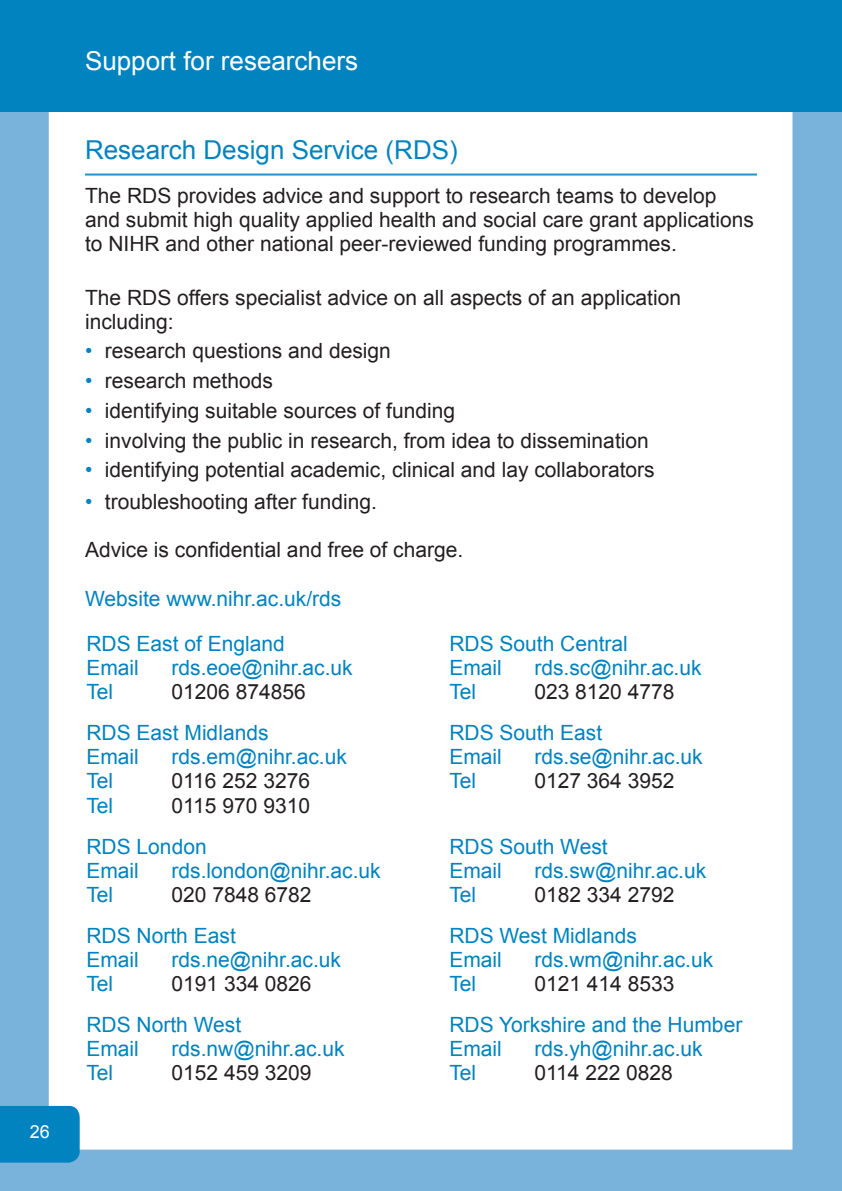
<style>
.page{position:relative;width:842px;height:1191px;background:#79b2da}
.page>*{position:absolute;margin:0;border:0;box-sizing:border-box;transform-origin:0 0}
.t1{font:26px "Arial";color:#0083bf}
.t2{font:26px "Arial";color:#fff}
.t3{font:21px/24px "Arial";color:#231f20}
.t4{font:21px/24px "Arial";color:#0083bf}
.t5{font:18px "Arial";color:#fff}
.s1{color:#0083bf}
</style>
<div class="page">
<div style="left:49px;top:78px;width:743px;height:1071px;background:#fff"></div>
<div style="left:0;top:0;width:842px;height:112px;background:#0083bf"></div>
<hr style="left:85px;top:173px;width:672px;height:2px;background:#2093ca">
<div style="left:0;top:1106px;width:80px;height:56px;background:#0083bf"></div>
<p class="t5" style="left:30px;top:1120px;width:22px">26</p>
<p class="t2" style="left:85px;top:44px;width:275px">Support for researchers</p>
<p class="t1" style="left:85px;top:133px;width:374px">Research Design Service (RDS)</p>
<p class="t3" style="left:85px;top:184px;width:670px">The RDS provides advice and support to research teams to develop and submit high quality applied health and social care grant applications to NIHR and other national peer-reviewed funding programmes.</p>
<p class="t3" style="left:85px;top:286px;width:598px">The RDS offers specialist advice on all aspects of an application including:</p>
<p class="t3" style="left:85px;top:339px;width:307px"><span class="s1">•</span> research questions and design</p>
<p class="t3" style="left:85px;top:369px;width:189px"><span class="s1">•</span> research methods</p>
<p class="t3" style="left:85px;top:399px;width:372px"><span class="s1">•</span> identifying suitable sources of funding</p>
<p class="t3" style="left:85px;top:428px;width:565px"><span class="s1">•</span> involving the public in research, from idea to dissemination</p>
<p class="t3" style="left:85px;top:458px;width:571px"><span class="s1">•</span> identifying potential academic, clinical and lay collaborators</p>
<p class="t3" style="left:85px;top:490px;width:293px"><span class="s1">•</span> troubleshooting after funding.</p>
<p class="t3" style="left:85px;top:538px;width:380px">Advice is confidential and free of charge.</p>
<p class="t4" style="left:85px;top:586px;width:258px">Website www.nihr.ac.uk/rds</p>
<p class="t4" style="left:86px;top:632px;width:200px">RDS East of England<br>Email</p>
<p class="t4" style="left:171px;top:656px;width:183px">rds.eoe@nihr.ac.uk</p>
<p class="t4" style="left:449px;top:632px;width:180px">RDS South Central<br>Email</p>
<p class="t4" style="left:534px;top:656px;width:169px">rds.sc@nihr.ac.uk</p>
<p class="t4" style="left:86px;top:680px;width:28px">Tel</p>
<p class="t3" style="left:171px;top:680px;width:136px">01206 874856</p>
<p class="t4" style="left:86px;top:721px;width:184px">RDS East Midlands<br>Email</p>
<p class="t4" style="left:171px;top:745px;width:177px">rds.em@nihr.ac.uk</p>
<p class="t4" style="left:449px;top:680px;width:28px">Tel</p>
<p class="t3" style="left:534px;top:680px;width:142px">023 8120 4778</p>
<p class="t4" style="left:449px;top:721px;width:154px">RDS South East<br>Email</p>
<p class="t4" style="left:534px;top:745px;width:170px">rds.se@nihr.ac.uk</p>
<p class="t4" style="left:86px;top:769px;width:28px">Tel</p>
<p class="t3" style="left:171px;top:769px;width:140px">0116 252 3276</p>
<p class="t4" style="left:86px;top:793px;width:28px">Tel</p>
<p class="t3" style="left:171px;top:793px;width:140px">0115 970 9310</p>
<p class="t4" style="left:86px;top:834px;width:122px">RDS London<br>Email</p>
<p class="t4" style="left:171px;top:858px;width:211px">rds.london@nihr.ac.uk</p>
<p class="t4" style="left:449px;top:769px;width:28px">Tel</p>
<p class="t3" style="left:534px;top:769px;width:142px">0127 364 3952</p>
<p class="t4" style="left:449px;top:834px;width:160px">RDS South West<br>Email</p>
<p class="t4" style="left:534px;top:858px;width:173px">rds.sw@nihr.ac.uk</p>
<p class="t4" style="left:86px;top:882px;width:28px">Tel</p>
<p class="t3" style="left:171px;top:882px;width:142px">020 7848 6782</p>
<p class="t4" style="left:86px;top:923px;width:151px">RDS North East<br>Email</p>
<p class="t4" style="left:171px;top:947px;width:171px">rds.ne@nihr.ac.uk</p>
<p class="t4" style="left:449px;top:882px;width:28px">Tel</p>
<p class="t3" style="left:534px;top:882px;width:142px">0182 334 2792</p>
<p class="t4" style="left:449px;top:923px;width:189px">RDS West Midlands<br>Email</p>
<p class="t4" style="left:534px;top:947px;width:180px">rds.wm@nihr.ac.uk</p>
<p class="t4" style="left:86px;top:971px;width:28px">Tel</p>
<p class="t3" style="left:171px;top:971px;width:142px">0191 334 0826</p>
<p class="t4" style="left:86px;top:1012px;width:156px">RDS North West<br>Email</p>
<p class="t4" style="left:171px;top:1036px;width:175px">rds.nw@nihr.ac.uk</p>
<p class="t4" style="left:449px;top:971px;width:28px">Tel</p>
<p class="t3" style="left:534px;top:971px;width:142px">0121 414 8533</p>
<p class="t4" style="left:449px;top:1012px;width:294px">RDS Yorkshire and the Humber<br>Email</p>
<p class="t4" style="left:534px;top:1036px;width:170px">rds.yh@nihr.ac.uk</p>
<p class="t4" style="left:86px;top:1060px;width:28px">Tel</p>
<p class="t3" style="left:171px;top:1060px;width:142px">0152 459 3209</p>
<p class="t4" style="left:449px;top:1060px;width:28px">Tel</p>
<p class="t3" style="left:534px;top:1060px;width:140px">0114 222 0828</p>
</div>
